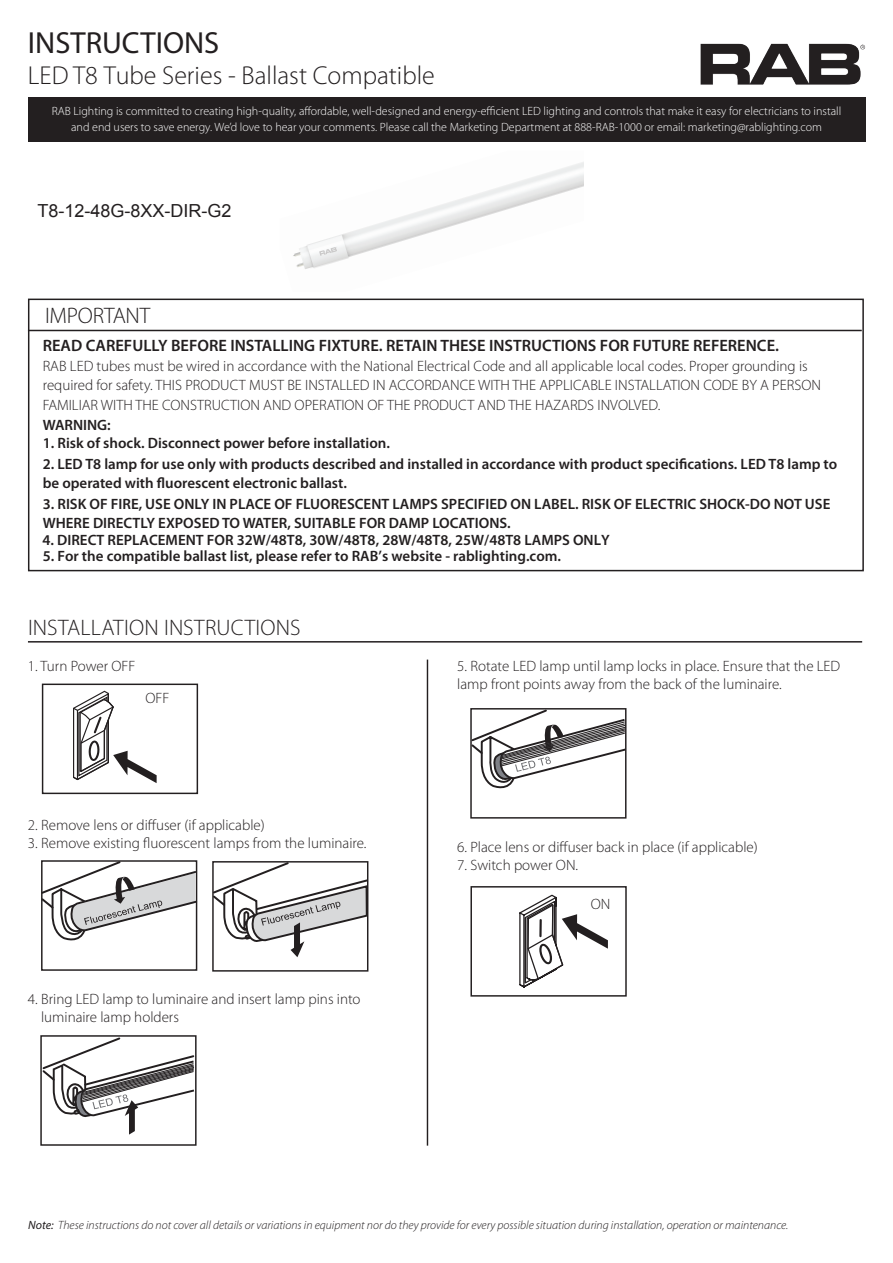
<style>
.page{position:relative;width:893px;height:1263px;background:#fff}
.page>*{position:absolute;margin:0;border:0;box-sizing:border-box;transform-origin:0 0}
.t1{font:30.6px "Myriad Pro";color:#231f20}
.t2{font:300 25.95px "Myriad Pro";color:#231f20}
.t3{font:300 22.5px "Myriad Pro";letter-spacing:.005em;color:#231f20}
.t4{font:18px "Arial";color:#231f20}
.t5{font:600 16.5px "Myriad Pro";color:#231f20}
.t6{font:300 15px/19.5px "Myriad Pro";color:#231f20}
.t7{font:600 15px/19.5px "Myriad Pro";color:#231f20}
.t8{font:300 12px/16.5px "Myriad Pro";color:#fff;text-align:center}
.t9{font:italic 300 12px "Myriad Pro";color:#231f20}
.s1{font-weight:400}
</style>
<div class="page">
<div style="left:28px;top:97px;width:837px;height:44px;background:#231f20"></div>
<img style="left:700px;top:43px;width:166px;height:42px">
<div style="left:28px;top:299px;width:836px;height:272px;border:2px solid #231f20"></div>
<hr style="left:28px;top:330px;width:834px;height:1px;background:#231f20">
<hr style="left:28px;top:641px;width:834px;height:1px;background:#231f20">
<svg style="left:73px;top:690px;width:84px;height:93px"></svg>
<div style="left:42px;top:685px;width:156px;height:108px;border:1px solid #fff;border-radius:6px"></div>
<div style="left:42px;top:683px;width:156px;height:111px;border:1px solid #231f20"></div>
<div style="left:41px;top:860px;width:156px;height:111px;border:1px solid #231f20"></div>
<svg style="left:41px;top:860px;width:157px;height:84px"></svg>
<svg style="left:211px;top:568px;width:159px;height:389px"></svg>
<div style="left:212px;top:861px;width:156px;height:111px;border:1px solid #231f20"></div>
<svg style="left:42px;top:1037px;width:153px;height:97px"></svg>
<div style="left:40px;top:1035px;width:157px;height:111px;border:1px solid #231f20"></div>
<svg style="left:472px;top:708px;width:155px;height:84px"></svg>
<div style="left:470px;top:708px;width:156px;height:111px;border:1px solid #231f20"></div>
<svg style="left:519px;top:894px;width:89px;height:94px"></svg>
<div style="left:470px;top:886px;width:157px;height:110px;border:1px solid #231f20"></div>
<hr style="left:427px;top:659px;width:1px;height:486px;background:#231f20">
<img style="left:293px;top:162px;width:291px;height:107px">
<svg style="left:319px;top:247px;width:18px;height:9px"></svg>
<h1 class="t1" style="left:28px;top:24px;width:193px">INSTRUCTIONS</h1>
<h2 class="t2" style="left:28px;top:61px;width:408px">LED T8 Tube Series - Ballast Compatible</h2>
<p class="t8" style="left:52px;top:103px;width:791px">RAB Lighting is committed to creating high-quality, affordable, well-designed and energy-efficient LED lighting and controls that make it easy for electricians to install and end users to save energy. We’d love to hear your comments. Please call the Marketing Department at 888-RAB-1000 or email: marketing@rablighting.com</p>
<p class="t4" style="left:38px;top:198px;width:196px">T8-12-48G-8XX-DIR-G2</p>
<h3 class="t3" style="left:45px;top:303px;width:107px">IMPORTANT</h3>
<p class="t5" style="left:43px;top:337px;width:738px">READ CAREFULLY BEFORE INSTALLING FIXTURE. RETAIN THESE INSTRUCTIONS FOR FUTURE REFERENCE.</p>
<p class="t6" style="left:43px;top:356px;width:780px">RAB LED tubes must be wired in accordance with the National Electrical Code and all applicable local codes. Proper grounding is required for safety. THIS PRODUCT MUST BE INSTALLED IN ACCORDANCE WITH THE APPLICABLE INSTALLATION CODE BY A PERSON<br>FAMILIAR WITH THE CONSTRUCTION AND OPERATION OF THE PRODUCT AND THE HAZARDS INVOLVED.</p>
<p class="t7" style="left:43px;top:416px;width:70px">WARNING:</p>
<p class="t7" style="left:43px;top:433px;width:349px">1. Risk of shock. Disconnect power before installation.</p>
<p class="t7" style="left:43px;top:454px;width:796px">2. LED T8 lamp for use only with products described and installed in accordance with product specifications. LED T8 lamp to be operated with fluorescent electronic ballast.</p>
<p class="t7" style="left:43px;top:494px;width:789px">3. RISK OF FIRE, USE ONLY IN PLACE OF FLUORESCENT LAMPS SPECIFIED ON LABEL. RISK OF ELECTRIC SHOCK-DO NOT USE<br>WHERE DIRECTLY EXPOSED TO WATER, SUITABLE FOR DAMP LOCATIONS.</p>
<p class="t7" style="left:43px;top:530px;width:569px">4. DIRECT REPLACEMENT FOR 32W/48T8, 30W/48T8, 28W/48T8, 25W/48T8 LAMPS ONLY</p>
<p class="t7" style="left:43px;top:547px;width:520px">5. For the compatible ballast list, please refer to RAB’s website - rablighting.com.</p>
<h3 class="t3" style="left:28px;top:615px;width:274px">INSTALLATION INSTRUCTIONS</h3>
<p class="t6" style="left:28px;top:656px;width:109px">1. Turn Power OFF</p>
<p class="t6" style="left:145px;top:689px;width:25px">OFF</p>
<p class="t6" style="left:28px;top:815px;width:238px">2. Remove lens or diffuser (if applicable)</p>
<p class="t6" style="left:28px;top:833px;width:340px">3. Remove existing fluorescent lamps from the luminaire.</p>
<p class="t6" style="left:41px;top:990px;width:321px;line-height:18px;text-indent:-13px">4. Bring LED lamp to luminaire and insert lamp pins into luminaire lamp holders</p>
<p class="t6" style="left:457px;top:657px;width:384px;line-height:18px">5. Rotate LED lamp until lamp locks in place. Ensure that the LED lamp front points away from the back of the luminaire.</p>
<p class="t6" style="left:457px;top:838px;width:302px">6. Place lens or diffuser back in place (if applicable)</p>
<p class="t6" style="left:457px;top:856px;width:122px">7. Switch power ON.</p>
<p class="t6" style="left:591px;top:894px;width:21px">ON</p>
<p class="t9" style="left:28px;top:1219px;width:762px"><span class="s1">Note:</span> These instructions do not cover all details or variations in equipment nor do they provide for every possible situation during installation, operation or maintenance.</p>
</div>
